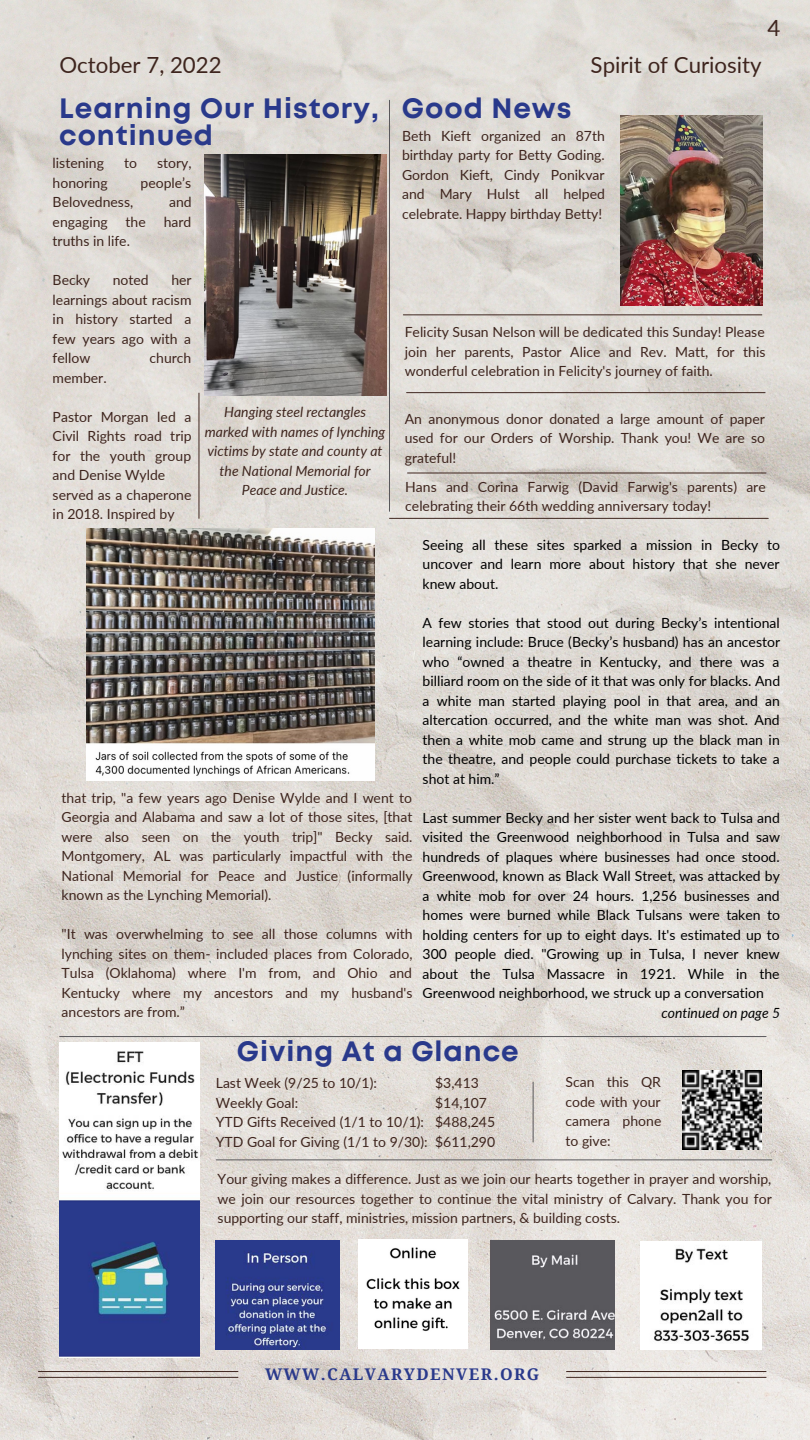
<style>
.page{position:relative;width:810px;height:1440px;background:#fff}
.page>*{position:absolute;margin:0;border:0;box-sizing:border-box;transform-origin:0 0}
.t1{font:700 28px/27.8px "Mont";letter-spacing:.035em;color:#29398b}
.t2{font:22.3px "Lato";color:#3e251e}
.t3{font:700 16.1px "Droid Serif";letter-spacing:.09em;color:#29398b}
.t4{font:14px/19.5px "Lato";color:#3e251e;text-align:justify}
.t5{font:14px/19.5px "Lato";color:#000;text-align:justify}
.t6{font:italic 14px/19.5px "Lato";color:#3e251e;text-align:center}
.t7{font:italic 14px "Lato";color:#000}
</style>
<div class="page">
<img style="left:0;top:0;width:810px;height:1440px">
<hr style="left:567px;top:1377px;width:199px;height:1px;background:#3e251e">
<hr style="left:567px;top:1371px;width:199px;height:1px;background:#3e251e">
<hr style="left:389px;top:100px;width:1px;height:411px;background:#59585b">
<hr style="left:403px;top:314px;width:359px;height:1px;background:#3e251e">
<img style="left:59px;top:1042px;width:141px;height:315px">
<hr style="left:38px;top:1377px;width:200px;height:1px;background:#3e251e">
<hr style="left:38px;top:1371px;width:200px;height:1px;background:#3e251e">
<hr style="left:60px;top:1036px;width:706px;height:1px;background:#59585b">
<hr style="left:216px;top:1160px;width:556px;height:1px;background:#59585b">
<img style="left:216px;top:1241px;width:124px;height:108px">
<img style="left:640px;top:1241px;width:122px;height:109px">
<img style="left:682px;top:1070px;width:80px;height:80px">
<hr style="left:533px;top:1082px;width:1px;height:60px;background:#59585b">
<img style="left:490px;top:1241px;width:124px;height:108px">
<img style="left:358px;top:1240px;width:109px;height:109px">
<img style="left:620px;top:115px;width:143px;height:191px">
<hr style="left:407px;top:392px;width:358px;height:1px;background:#3e251e">
<hr style="left:408px;top:473px;width:358px;height:1px;background:#3e251e">
<hr style="left:390px;top:518px;width:378px;height:1px;background:#3e251e">
<img style="left:204px;top:155px;width:182px;height:241px">
<hr style="left:199px;top:393px;width:1px;height:125px;background:#3e251e">
<img style="left:87px;top:529px;width:288px;height:252px">
<h2 class="t2" style="left:768px;top:14px;width:14px">4</h2>
<h2 class="t2" style="left:59px;top:51px;width:164px">October 7, 2022</h2>
<h2 class="t2" style="left:591px;top:51px;width:173px">Spirit of Curiosity</h2>
<h1 class="t1" style="left:59px;top:96px;width:514px">Learning Our History, Good News continued</h1>
<p class="t4" style="left:402px;top:126px;width:204px">Beth Kieft organized an 87th birthday party for Betty Goding.<br>Gordon Kieft, Cindy Ponikvar and Mary Hulst all helped celebrate. Happy birthday Betty!</p>
<p class="t4" style="left:53px;top:153px;width:53px">listening</p>
<p class="t4" style="left:124px;top:153px;width:14px">to</p>
<p class="t4" style="left:157px;top:153px;width:36px">story,</p>
<p class="t4" style="left:53px;top:173px;width:57px">honoring</p>
<p class="t4" style="left:141px;top:173px;width:52px">people’s</p>
<p class="t4" style="left:53px;top:192px;width:82px">Belovedness,</p>
<p class="t4" style="left:169px;top:192px;width:24px">and</p>
<p class="t4" style="left:53px;top:212px;width:57px">engaging</p>
<p class="t4" style="left:126px;top:212px;width:22px">the</p>
<p class="t4" style="left:164px;top:212px;width:29px">hard</p>
<p class="t4" style="left:53px;top:231px;width:79px">truths in life.</p>
<p class="t4" style="left:53px;top:270px;width:39px">Becky</p>
<p class="t4" style="left:113px;top:270px;width:37px">noted</p>
<p class="t4" style="left:53px;top:270px;width:141px;text-indent:119px">her learnings about racism in history started a few years ago with a fellow</p>
<p class="t4" style="left:405px;top:322px;width:362px">Felicity Susan Nelson will be dedicated this Sunday! Please join her parents, Pastor Alice and Rev. Matt, for this wonderful celebration in Felicity's journey of faith.</p>
<p class="t4" style="left:405px;top:409px;width:362px">An anonymous donor donated a large amount of paper used for our Orders of Worship. Thank you! We are so grateful!</p>
<p class="t4" style="left:405px;top:477px;width:362px">Hans and Corina Farwig (David Farwig's parents) are celebrating their 66th wedding anniversary today!</p>
<p class="t4" style="left:150px;top:348px;width:43px">church</p>
<p class="t4" style="left:53px;top:368px;width:56px">member.</p>
<p class="t4" style="left:53px;top:407px;width:140px;text-align:left">Pastor Morgan led a<br>Civil Rights road trip for the youth group and Denise Wylde served as a chaperone in 2018. Inspired by</p>
<p class="t6" style="left:205px;top:402px;width:182px">Hanging steel rectangles marked with names of lynching victims by state and county at the National Memorial for<br>Peace and Justice.</p>
<p class="t4" style="left:62px;top:788px;width:353px">that trip, "a few years ago Denise Wylde and I went to Georgia and Alabama and saw a lot of those sites, [that were also seen on the youth trip]" Becky said.<br>Montgomery, AL was particularly impactful with the National Memorial for Peace and Justice (informally known as the Lynching Memorial).</p>
<p class="t4" style="left:62px;top:924px;width:353px">"It was overwhelming to see all those columns with lynching sites on them- included places from Colorado, Tulsa (Oklahoma) where I'm from, and Ohio and Kentucky where my ancestors and my husband's ancestors are from.”</p>
<p class="t5" style="left:423px;top:534px;width:359px">Seeing all these sites sparked a mission in Becky to uncover and learn more about history that she never knew about.</p>
<p class="t5" style="left:423px;top:612px;width:359px">A few stories that stood out during Becky’s intentional learning include: Bruce (Becky’s husband) has an ancestor who “owned a theatre in Kentucky, and there was a billiard room on the side of it that was only for blacks. And a white man started playing pool in that area, and an altercation occurred, and the white man was shot. And then a white mob came and strung up the black man in the theatre, and people could purchase tickets to take a shot at him.”</p>
<p class="t5" style="left:423px;top:807px;width:359px">Last summer Becky and her sister went back to Tulsa and visited the Greenwood neighborhood in Tulsa and saw hundreds of plaques where businesses had once stood.<br>Greenwood, known as Black Wall Street, was attacked by a white mob for over 24 hours. 1,256 businesses and homes were burned while Black Tulsans were taken to holding centers for up to eight days. It's estimated up to 300 people died. "Growing up in Tulsa, I never knew about the Tulsa Massacre in 1921. While in the Greenwood neighborhood, we struck up a conversation</p>
<p class="t7" style="left:661px;top:1004px;width:120px">continued on page 5</p>
<h1 class="t1" style="left:237px;top:1039px;width:283px">Giving At a Glance</h1>
<p class="t4" style="left:216px;top:1073px;width:213px;text-align:left">Last Week (9/25 to 10/1):<br>Weekly Goal:<br>YTD Gifts Received (1/1 to 10/1):<br>YTD Goal for Giving (1/1 to 9/30):</p>
<p class="t4" style="left:435px;top:1073px;width:61px;text-align:left">$3,413 $14,107 $488,245 $611,290</p>
<p class="t4" style="left:565px;top:1072px;width:97px">Scan this QR code with your camera phone to give:</p>
<p class="t4" style="left:218px;top:1169px;width:556px">Your giving makes a difference. Just as we join our hearts together in prayer and worship, we join our resources together to continue the vital ministry of Calvary. Thank you for supporting our staff, ministries, mission partners, &amp; building costs.</p>
<p class="t3" style="left:265px;top:1365px;width:276px">WWW.CALVARYDENVER.ORG</p>
</div>
